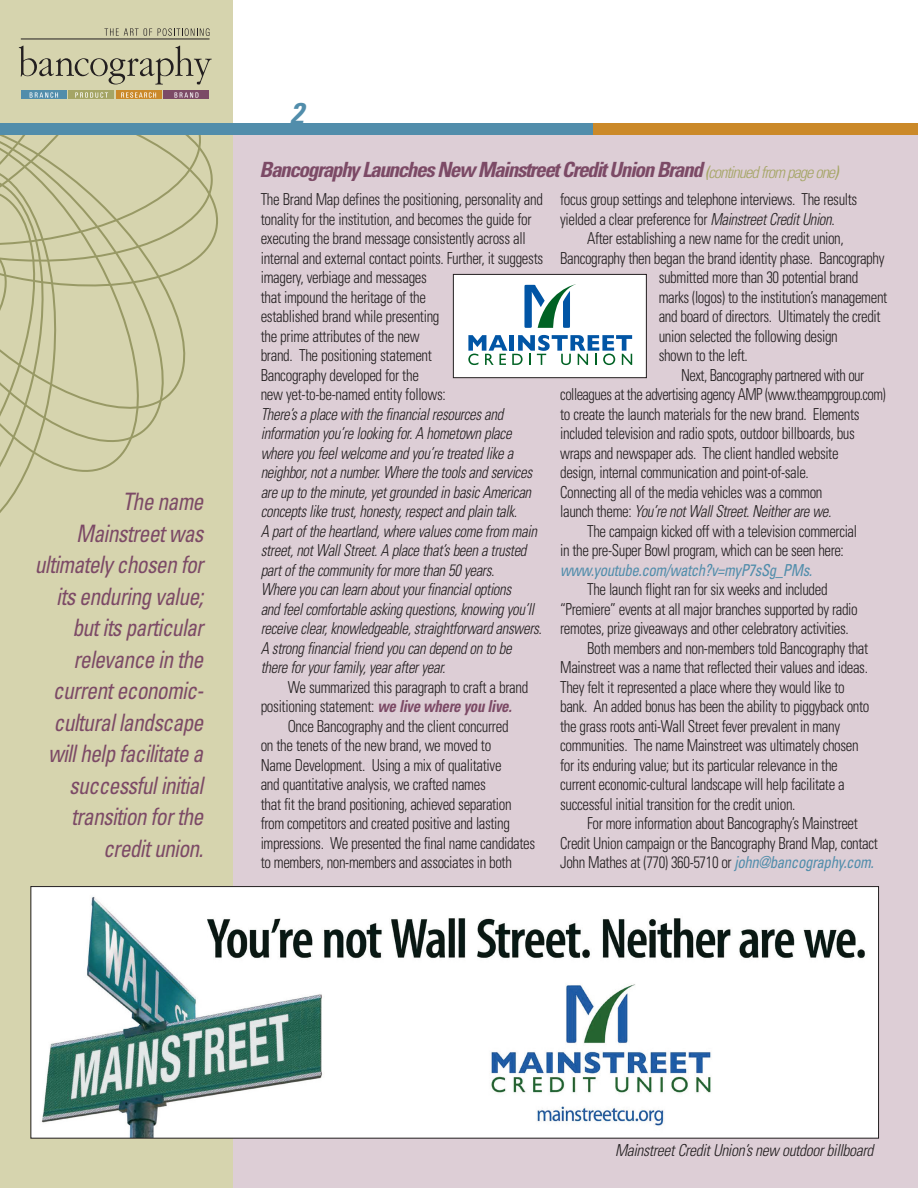
<style>
.page{position:relative;width:918px;height:1188px;background:#fff}
.page>*{position:absolute;margin:0;border:0;box-sizing:border-box;transform-origin:0 0}
.t1{font:italic 700 condensed 30px "Univers";color:#518dab}
.t2{font:italic condensed 24px/31.5px "Univers";letter-spacing:-.03em;color:#7c4a66;text-align:right;scale:.9 1}
.t3{font:italic 700 condensed 21px "Univers";letter-spacing:-.06em;color:#7c4a66}
.t4{font:300 condensed 16.5px/19.5px "Univers";letter-spacing:-.025em;color:#231f20;scale:.9 1}
.t5{font:italic 300 condensed 16.5px/19.5px "Univers";letter-spacing:-.02em;color:#231f20;scale:.9 1}
.t6{font:300 condensed 16.5px "Univers";letter-spacing:-.025em;color:#231f20;scale:.88 1}
.t7{font:italic 300 condensed 16.5px "Univers";letter-spacing:-.02em;color:#231f20;scale:.95 1}
.t8{font:italic condensed 16.5px "Univers";letter-spacing:-.025em;color:#518dab;scale:.9 1}
.s1{font-weight:400;font-size:16.5px;color:#a5a565}
.s2{font-weight:300;font-size:16.5px;color:#a5a565}
.s3{font-weight:700;font-style:italic;color:#7c4a66}
.s4{font-style:italic}
.s5{font-style:normal}
.s6{font-weight:400;font-style:italic;color:#518dab}
</style>
<div class="page">
<div style="left:221px;top:128px;width:697px;height:1060px;background:#ddced6"></div>
<div style="left:0;top:0;width:233px;height:1188px;background:#d6d4ae"></div>
<svg style="left:19px;top:46px;width:193px;height:39px"></svg>
<div style="left:164px;top:91px;width:45px;height:8px;background:#7c4a66"></div>
<div style="left:116px;top:91px;width:46px;height:8px;background:#cb8929"></div>
<div style="left:69px;top:91px;width:45px;height:8px;background:#a5a565"></div>
<div style="left:21px;top:91px;width:46px;height:8px;background:#518dab"></div>
<svg style="left:175px;top:92px;width:23px;height:6px"></svg>
<svg style="left:121px;top:92px;width:35px;height:6px"></svg>
<svg style="left:75px;top:92px;width:33px;height:6px"></svg>
<svg style="left:30px;top:92px;width:28px;height:6px"></svg>
<svg style="left:104px;top:28px;width:48px;height:8px"></svg>
<hr style="left:21px;top:39px;width:188px;height:1px;background:#231f20">
<svg style="left:158px;top:28px;width:52px;height:8px"></svg>
<div style="left:0;top:124px;width:918px;height:11px;background:#518dab"></div>
<div style="left:593px;top:124px;width:325px;height:11px;background:#cb8929"></div>
<svg style="left:0;top:135px;width:218px;height:378px"></svg>
<img style="left:32px;top:888px;width:845px;height:249px">
<div style="left:30px;top:886px;width:849px;height:253px;border:1px solid #231f20"></div>
<div style="left:453px;top:274px;width:193px;height:104px;background:#fff"></div>
<svg style="left:468px;top:335px;width:164px;height:30px"></svg>
<svg style="left:524px;top:284px;width:52px;height:44px"></svg>
<div style="left:453px;top:274px;width:194px;height:104px;border:1px solid #231f20"></div>
<h2 class="t2" style="left:35px;top:488px;width:189px">The name<br>Mainstreet was ultimately chosen for its enduring value; but its particular relevance in the current economic&shy;cultural landscape will help facilitate a successful initial transition for the credit union.</h2>
<h1 class="t1" style="left:290px;top:103px;width:15px">2</h1>
<p class="t3" style="left:260px;top:162px;width:581px">Bancography Launches New Mainstreet Credit Union Brand <span class="s1">(</span><span class="s2">continued from page one</span><span class="s1">)</span></p>
<p class="t4" style="left:261px;top:191px;width:315px">The Brand Map defines the positioning, personality and tonality for the institution, and becomes the guide for executing the brand message consistently across all internal and external contact points. Further, it suggests imagery, verbiage and messages<br>that impound the heritage of the<br>established brand while presenting<br>the prime attributes of the new<br>brand. The positioning statement<br>Bancography developed for the<br>new yet-to-be-named entity follows:</p>
<p class="t5" style="left:261px;top:406px;width:314px">There’s a place with the financial resources and information you’re looking for. A hometown place where you feel welcome and you’re treated like a neighbor, not a number. Where the tools and services are up to the minute, yet grounded in basic American concepts like trust, honesty, respect and plain talk.<br>A part of the heartland, where values come from main street, not Wall Street. A place that’s been a trusted part of the community for more than 50 years.<br>Where you can learn about your financial options<br>and feel comfortable asking questions, knowing you’ll receive clear, knowledgeable, straightforward answers.<br>A strong financial friend you can depend on to be there for your family, year after year.</p>
<p class="t4" style="left:261px;top:679px;width:299px;text-indent:27px">We summarized this paragraph to craft a brand positioning statement: <span class="s3">we live where you live.</span></p>
<p class="t4" style="left:261px;top:718px;width:306px;text-indent:27px">Once Bancography and the client concurred<br>on the tenets of the new brand, we moved to<br>Name Development. Using a mix of qualitative<br>and quantitative analysis, we crafted names<br>that fit the brand positioning, achieved separation from competitors and created positive and lasting impressions. We presented the final name candidates to members, non-members and associates in both</p>
<p class="t4" style="left:560px;top:191px;width:332px">focus group settings and telephone interviews. The results yielded a clear preference for <span class="s4">Mainstreet Credit Union</span>.</p>
<p class="t4" style="left:587px;top:230px;width:287px">After establishing a new name for the credit union,</p>
<p class="t4" style="left:560px;top:250px;width:362px">Bancography then began the brand identity phase. Bancography</p>
<p class="t4" style="left:659px;top:269px;width:223px">submitted more than 30 potential brand</p>
<p class="t4" style="left:659px;top:289px;width:255px">marks (logos) to the institution’s management</p>
<p class="t4" style="left:659px;top:308px;width:248px">and board of directors. Ultimately the credit</p>
<p class="t4" style="left:659px;top:328px;width:200px">union selected the following design</p>
<p class="t4" style="left:659px;top:347px;width:100px">shown to the left.</p>
<p class="t6" style="left:681px;top:369px;width:210px">Next, Bancography partnered with our</p>
<p class="t6" style="left:560px;top:388px;width:371px">colleagues at the advertising agency AMP (www.theampgroup.com)</p>
<p class="t4" style="left:560px;top:406px;width:334px">to create the launch materials for the new brand. Elements</p>
<p class="t4" style="left:560px;top:425px;width:329px">included television and radio spots, outdoor billboards, bus</p>
<p class="t4" style="left:560px;top:445px;width:311px">wraps and newspaper ads. The client handled website</p>
<p class="t4" style="left:560px;top:464px;width:278px">design, internal communication and point-of-sale.</p>
<p class="t4" style="left:560px;top:484px;width:293px">Connecting all of the media vehicles was a common</p>
<p class="t5" style="left:560px;top:503px;width:303px"><span class="s5">launch theme:</span> You’re not Wall Street. Neither are we.</p>
<p class="t4" style="left:587px;top:523px;width:301px">The campaign kicked off with a television commercial</p>
<p class="t4" style="left:560px;top:542px;width:317px">in the pre-Super Bowl program, which can be seen here:</p>
<p class="t8" style="left:560px;top:564px;width:281px">www.youtube.com/watch?v=myP7sSg_PMs.</p>
<p class="t4" style="left:587px;top:581px;width:269px">The launch flight ran for six weeks and included</p>
<p class="t4" style="left:560px;top:601px;width:332px">“Premiere” events at all major branches supported by radio</p>
<p class="t4" style="left:560px;top:620px;width:322px">remotes, prize giveaways and other celebratory activities.</p>
<p class="t4" style="left:587px;top:640px;width:314px">Both members and non-members told Bancography that</p>
<p class="t4" style="left:560px;top:659px;width:343px">Mainstreet was a name that reflected their values and ideas.</p>
<p class="t4" style="left:560px;top:679px;width:318px">They felt it represented a place where they would like to</p>
<p class="t4" style="left:560px;top:698px;width:345px">bank. An added bonus has been the ability to piggyback onto</p>
<p class="t4" style="left:560px;top:718px;width:312px">the grass roots anti-Wall Street fever prevalent in many</p>
<p class="t4" style="left:560px;top:737px;width:333px">communities. The name Mainstreet was ultimately chosen</p>
<p class="t4" style="left:560px;top:757px;width:310px">for its enduring value; but its particular relevance in the</p>
<p class="t4" style="left:560px;top:776px;width:318px">current economic-cultural landscape will help facilitate a</p>
<p class="t4" style="left:560px;top:796px;width:263px">successful initial transition for the credit union.</p>
<p class="t4" style="left:587px;top:815px;width:302px">For more information about Bancography’s Mainstreet</p>
<p class="t4" style="left:560px;top:835px;width:354px">Credit Union campaign or the Bancography Brand Map, contact</p>
<p class="t4" style="left:560px;top:854px;width:350px">John Mathes at (770) 360-5710 or <span class="s6">john@bancography.com.</span></p>
<p class="t7" style="left:615px;top:1145px;width:274px">Mainstreet Credit Union’s new outdoor billboard</p>
</div>
